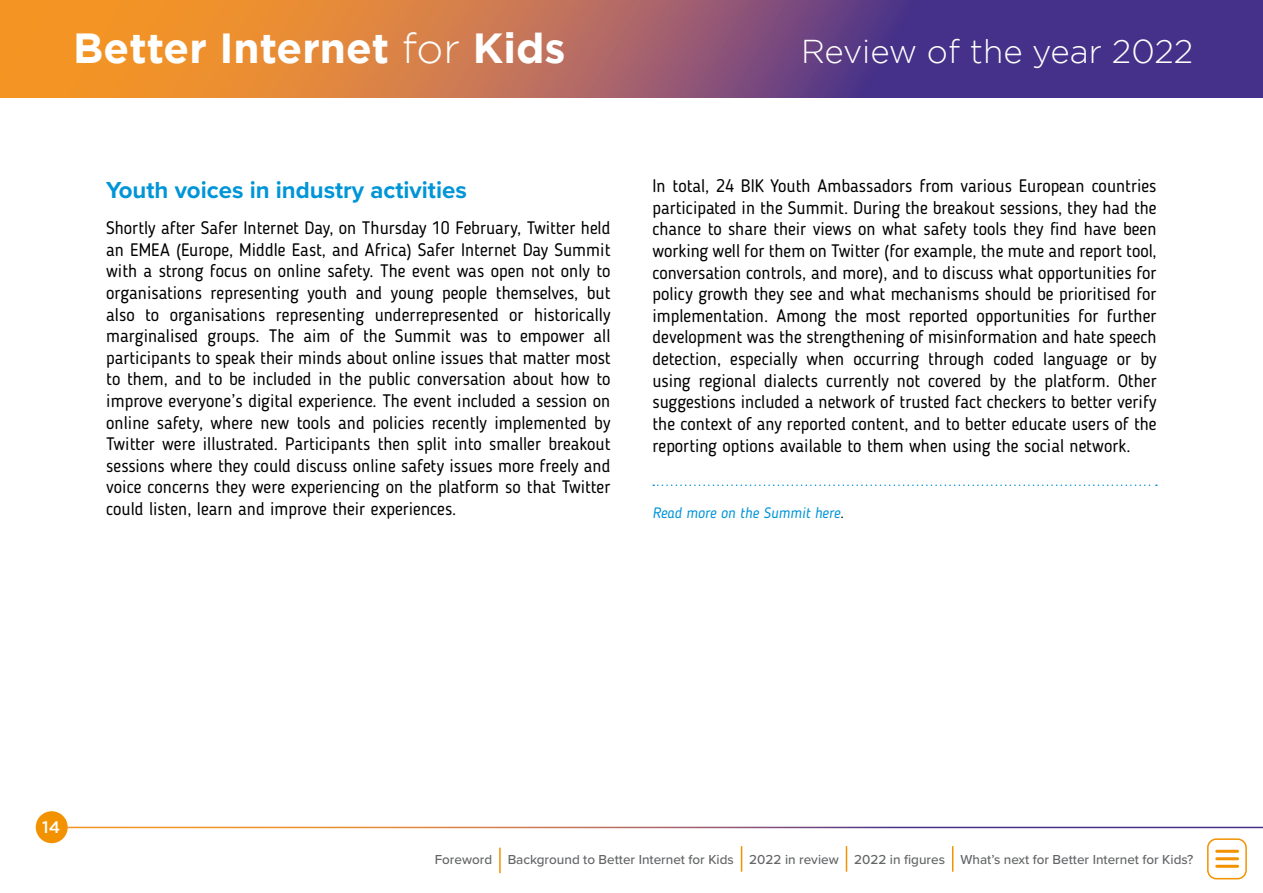
<style>
.page{position:relative;width:1263px;height:893px;background:#fff}
.page>*{position:absolute;margin:0;border:0;box-sizing:border-box;transform-origin:0 0}
.t1{font:700 42px "Gotham";color:#fff}
.t2{font:300 33px "Gotham";color:#fff}
.Paragraph{font:700 24px "Proxima Nova";color:#0095d7}
.Paragraph-2{font:18px/21.6px "Blogger Sans";color:#000;text-align:justify}
.t3{font:500 16.8px "Gotham";color:#fff}
.Paragraph-3{font:italic 15px "Blogger Sans";color:#0095d7}
.t4{font:500 13.5px "Proxima Nova";color:#646567}
.s1{font-weight:300}
.s2{font-style:normal;color:#000}
</style>
<div class="page">
<svg style="left:653px;top:484px;width:504px;height:2px"></svg>
<svg style="left:0;top:0;width:1263px;height:98px;background:#9c6061"></svg>
<div style="left:36px;top:811px;width:32px;height:32px;background:#f39200;border-radius:50%"></div>
<hr style="left:66px;top:827px;width:1197px;height:1px;background:#fff">
<div style="left:1207px;top:838px;width:40px;height:41px;border:2px solid #f39200;border-radius:9px"></div>
<hr style="left:1217px;top:850px;width:20px;height:3px;background:#f39200">
<hr style="left:1217px;top:857px;width:20px;height:3px;background:#f39200">
<hr style="left:1217px;top:865px;width:20px;height:3px;background:#f39200">
<hr style="left:499px;top:848px;width:2px;height:25px;background:#f39200">
<svg style="left:741px;top:846px;width:1px;height:26px"></svg>
<svg style="left:846px;top:846px;width:1px;height:26px"></svg>
<svg style="left:952px;top:846px;width:1px;height:26px"></svg>
<h1 class="t1" style="left:73px;top:20px;width:494px">Better Internet <span class="s1">for</span> Kids</h1>
<h2 class="t2" style="left:801px;top:30px;width:394px">Review of the year 2022</h2>
<p class="Paragraph" style="left:106px;top:172px;width:362px">Youth voices in industry activities</p>
<p class="Paragraph-2" style="left:106px;top:217px;width:506px">Shortly after Safer Internet Day, on Thursday 10 February, Twitter held an EMEA (Europe, Middle East, and Africa) Safer Internet Day Summit with a strong focus on online safety. The event was open not only to organisations representing youth and young people themselves, but also to organisations representing underrepresented or historically marginalised groups. The aim of the Summit was to empower all participants to speak their minds about online issues that matter most to them, and to be included in the public conversation about how to improve everyone’s digital experience. The event included a session on online safety, where new tools and policies recently implemented by Twitter were illustrated. Participants then split into smaller breakout sessions where they could discuss online safety issues more freely and voice concerns they were experiencing on the platform so that Twitter could listen, learn and improve their experiences.</p>
<p class="Paragraph-2" style="left:652px;top:175px;width:506px">In total, 24 BIK Youth Ambassadors from various European countries participated in the Summit. During the breakout sessions, they had the chance to share their views on what safety tools they find have been working well for them on Twitter (for example, the mute and report tool, conversation controls, and more), and to discuss what opportunities for policy growth they see and what mechanisms should be prioritised for implementation. Among the most reported opportunities for further development was the strengthening of misinformation and hate speech detection, especially when occurring through coded language or by using regional dialects currently not covered by the platform. Other suggestions included a network of trusted fact checkers to better verify the context of any reported content, and to better educate users of the reporting options available to them when using the social network.</p>
<p class="Paragraph-3" style="left:652px;top:503px;width:193px">Read more on the Summit here<span class="s2">.</span></p>
<p class="t3" style="left:42px;top:816px;width:20px">14</p>
<p class="t4" style="left:435px;top:850px;width:760px">Foreword Background to Better Internet for Kids 2022 in review 2022 in figures What’s next for Better Internet for Kids?</p>
</div>
